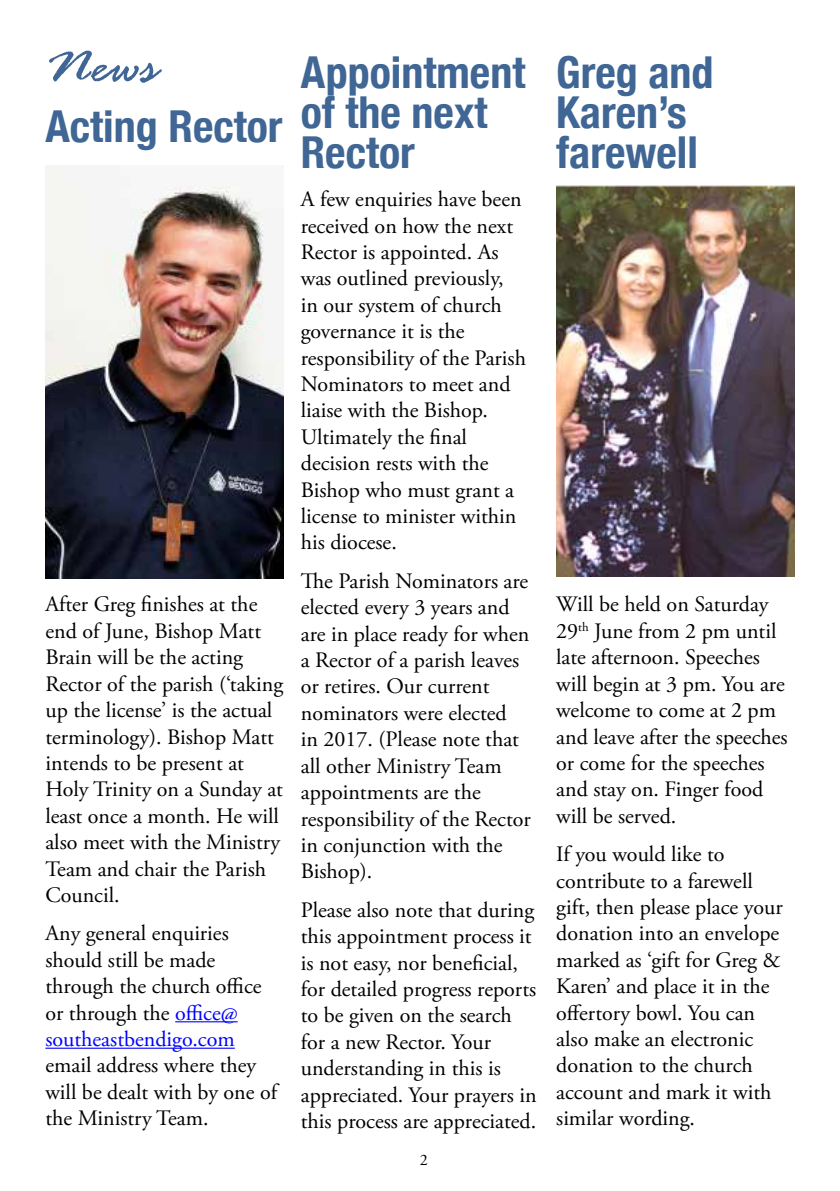
<style>
.page{position:relative;width:840px;height:1191px;background:#fff}
.page>*{position:absolute;margin:0;border:0;box-sizing:border-box;transform-origin:0 0}
.t1{font:italic 60px "Rage";color:#3f6694}
.t2{font:700 condensed 44px/40px "Helvetica Neue";color:#3f6694}
.t3{font:22px/26.4px "Adobe Garamond Pro";color:#000}
.t4{font:16px "Adobe Garamond Pro";color:#000}
.s1{color:#00f}
</style>
<div class="page">
<hr style="left:175px;top:1021px;width:62px;height:1px;background:#00f">
<hr style="left:45px;top:1047px;width:190px;height:1px;background:#00f">
<img style="left:45px;top:166px;width:238px;height:412px">
<img style="left:556px;top:185px;width:238px;height:391px">
<h1 class="t1" style="left:45px;top:33px;width:114px">News</h1>
<h2 class="t2" style="left:45px;top:103px;width:238px">Acting Rector</h2>
<p class="t3" style="left:45px;top:592px;width:239px">After Greg finishes at the end of June, Bishop Matt<br>Brain will be the acting<br>Rector of the parish (‘taking up the license’ is the actual terminology). Bishop Matt intends to be present at<br>Holy Trinity on a Sunday at least once a month. He will also meet with the Ministry<br>Team and chair the Parish<br>Council.</p>
<p class="t3" style="left:45px;top:921px;width:217px">Any general enquiries should still be made through the church office or through the <span class="s1">office@ southeastbendigo.com</span></p>
<p class="t3" style="left:45px;top:1053px;width:233px">email address where they will be dealt with by one of the Ministry Team.</p>
<h2 class="t2" style="left:300px;top:49px;width:226px">Appointment of the next<br>Rector</h2>
<p class="t3" style="left:300px;top:187px;width:226px">A few enquiries have been received on how the next<br>Rector is appointed. As was outlined previously, in our system of church governance it is the responsibility of the Parish<br>Nominators to meet and liaise with the Bishop.<br>Ultimately the final decision rests with the<br>Bishop who must grant a license to minister within his diocese.</p>
<p class="t3" style="left:300px;top:568px;width:231px">The Parish Nominators are elected every 3 years and are in place ready for when a Rector of a parish leaves or retires. Our current nominators were elected<br>in 2017. (Please note that all other Ministry Team appointments are the responsibility of the Rector in conjunction with the<br>Bishop).</p>
<p class="t3" style="left:300px;top:897px;width:237px">Please also note that during this appointment process it is not easy, nor beneficial, for detailed progress reports to be given on the search for a new Rector. Your understanding in this is appreciated. Your prayers in this process are appreciated.</p>
<p class="t4" style="left:419px;top:1150px;width:9px">2</p>
<h2 class="t2" style="left:556px;top:49px;width:159px">Greg and<br>Karen’s farewell</h2>
<p class="t3" style="left:556px;top:592px;width:233px">Will be held on Saturday<br>29<sup>th</sup> June from 2 pm until late afternoon. Speeches will begin at 3 pm. You are welcome to come at 2 pm and leave after the speeches or come for the speeches and stay on. Finger food will be served.</p>
<p class="t3" style="left:556px;top:841px;width:228px">If you would like to contribute to a farewell gift, then please place your donation into an envelope marked as ‘gift for Greg &amp;<br>Karen’ and place it in the offertory bowl. You can also make an electronic donation to the church account and mark it with similar wording.</p>
</div>
